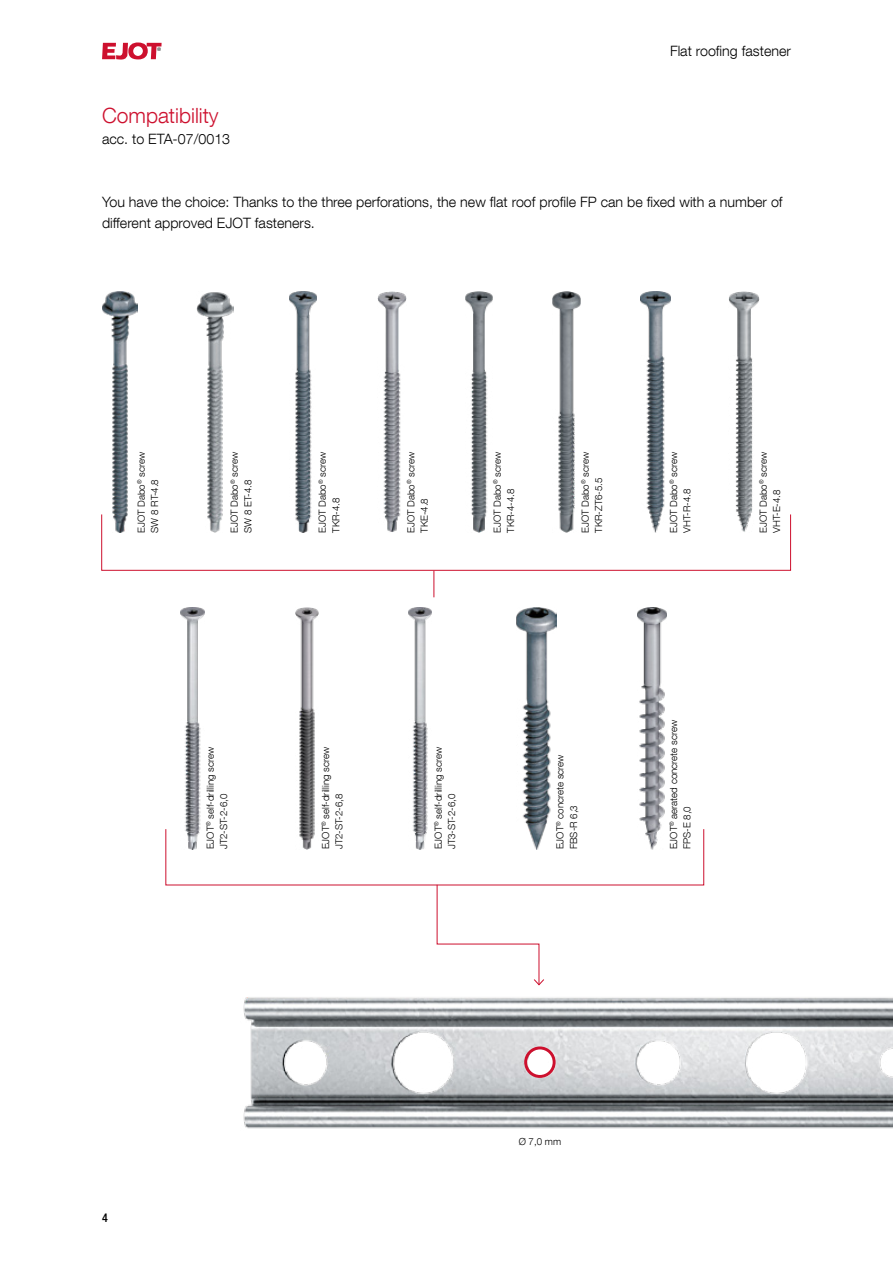
<style>
.page{position:relative;width:893px;height:1263px;background:#fff}
.page>*{position:absolute;margin:0;border:0;box-sizing:border-box;transform-origin:0 0}
.t1{font:300 21px "Helvetica Neue LT Com";color:#cd102e}
.t2{font:300 14.25px/21px "Helvetica Neue LT Com";color:#000}
.t3{font:500 condensed 12px "Helvetica Neue LT Com";color:#000}
.t4{font:300 9.75px/13.5px "Helvetica Neue LT Com";color:#000}
</style>
<div class="page">
<svg style="left:102px;top:42px;width:60px;height:18px"></svg>
<img style="left:243px;top:997px;width:650px;height:132px">
<img style="left:102px;top:291px;width:36px;height:242px">
<img style="left:196px;top:292px;width:38px;height:241px">
<img style="left:290px;top:291px;width:27px;height:242px">
<img style="left:377px;top:291px;width:29px;height:241px">
<img style="left:466px;top:291px;width:27px;height:242px">
<img style="left:552px;top:291px;width:29px;height:242px">
<img style="left:640px;top:291px;width:30px;height:242px">
<img style="left:729px;top:291px;width:31px;height:241px">
<img style="left:181px;top:608px;width:23px;height:241px">
<img style="left:295px;top:608px;width:24px;height:241px">
<img style="left:408px;top:608px;width:24px;height:241px">
<img style="left:516px;top:608px;width:41px;height:241px">
<img style="left:637px;top:608px;width:29px;height:241px">
<svg style="left:436px;top:884px;width:109px;height:102px"></svg>
<div style="left:101px;top:514px;width:690px;height:57px;border:1px solid #cd102e"></div>
<svg style="left:434px;top:571px;width:1px;height:26px"></svg>
<div style="left:524px;top:1046px;width:32px;height:32px;border:3px solid #cd102e;border-radius:50%"></div>
<h1 class="t1" style="left:102px;top:103px;width:118px">Compatibility</h1>
<h2 class="t2" style="left:102px;top:128px;width:130px">acc. to ETA-07/0013</h2>
<h2 class="t2" style="left:670px;top:40px;width:122px">Flat roofing fastener</h2>
<h2 class="t2" style="left:102px;top:191px;width:682px">You have the choice: Thanks to the three perforations, the new flat roof profile FP can be fixed with a number of different approved EJOT fasteners.</h2>
<p class="t4" style="left:134px;top:533px;width:82px;rotate:-90deg">EJOT Dabo<sup>®</sup> screw<br>SW 8 RT-4.8</p>
<p class="t4" style="left:227px;top:533px;width:82px;rotate:-90deg">EJOT Dabo<sup>®</sup> screw<br>SW 8 ET-4.8</p>
<p class="t4" style="left:315px;top:533px;width:82px;rotate:-90deg">EJOT Dabo<sup>®</sup> screw<br>TKR-4.8</p>
<p class="t4" style="left:404px;top:533px;width:82px;rotate:-90deg">EJOT Dabo<sup>®</sup> screw<br>TKE-4.8</p>
<p class="t4" style="left:490px;top:533px;width:82px;rotate:-90deg">EJOT Dabo<sup>®</sup> screw<br>TKR-4-4.8</p>
<p class="t4" style="left:578px;top:533px;width:82px;rotate:-90deg">EJOT Dabo<sup>®</sup> screw<br>TKR-ZT6-5.5</p>
<p class="t4" style="left:667px;top:533px;width:82px;rotate:-90deg">EJOT Dabo<sup>®</sup> screw<br>VHT-R-4.8</p>
<p class="t4" style="left:756px;top:533px;width:82px;rotate:-90deg">EJOT Dabo<sup>®</sup> screw<br>VHT-E-4.8</p>
<p class="t4" style="left:203px;top:849px;width:104px;rotate:-90deg">EJOT<sup>®</sup> self-drilling screw<br>JT2-ST-2-6,0</p>
<p class="t4" style="left:319px;top:849px;width:104px;rotate:-90deg">EJOT<sup>®</sup> self-drilling screw<br>JT2-ST-2-6,8</p>
<p class="t4" style="left:431px;top:849px;width:104px;rotate:-90deg">EJOT<sup>®</sup> self-drilling screw<br>JT3-ST-2-6,0</p>
<p class="t4" style="left:553px;top:849px;width:96px;rotate:-90deg">EJOT<sup>®</sup> concrete screw<br>FBS-R 6,3</p>
<p class="t4" style="left:667px;top:849px;width:131px;rotate:-90deg">EJOT<sup>®</sup> aerated concrete screw<br>FPS-E 8,0</p>
<p class="t3" style="left:102px;top:1211px;width:7px">4</p>
<p class="t4" style="left:519px;top:1135px;width:44px">Ø 7,0 mm</p>
</div>
